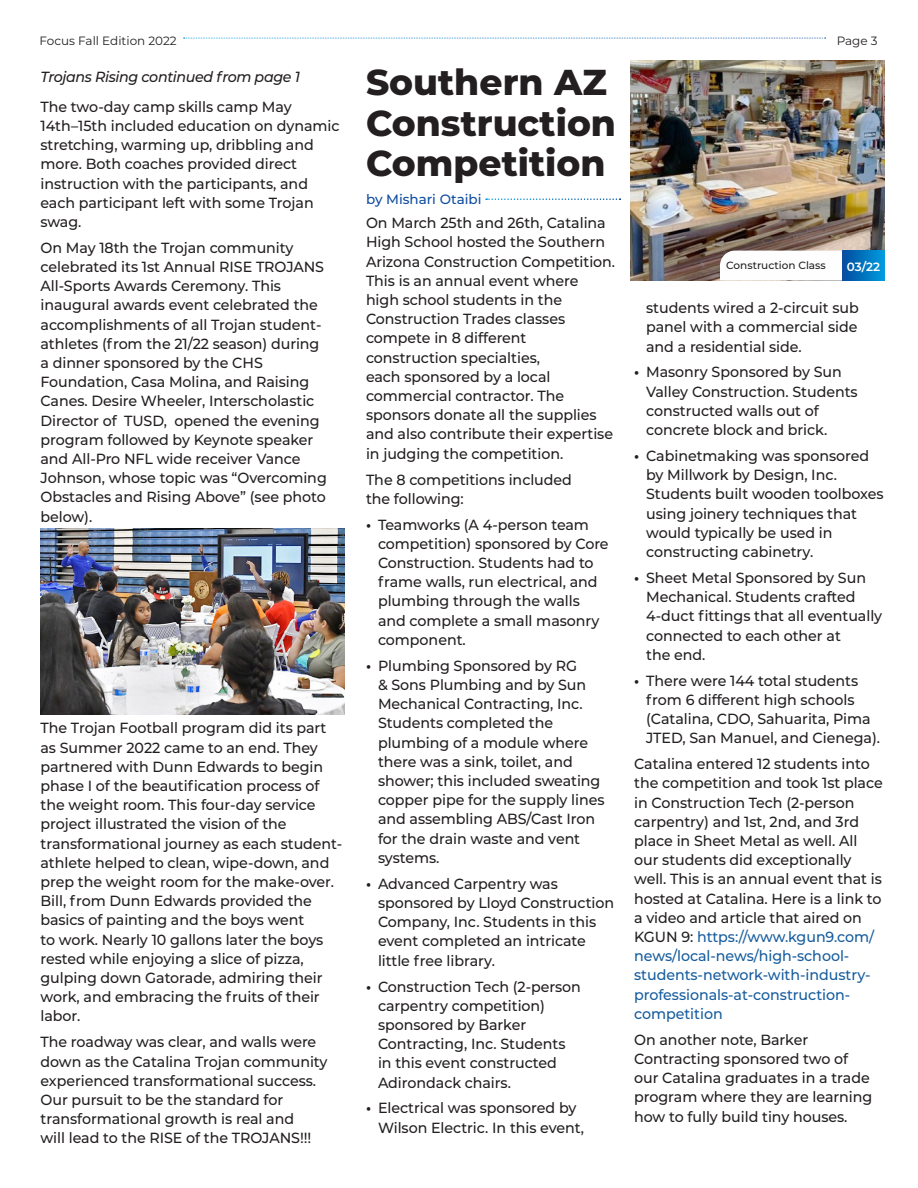
<style>
.page{position:relative;width:918px;height:1188px;background:#fff}
.page>*{position:absolute;margin:0;border:0;box-sizing:border-box;transform-origin:0 0}
.Title_Article{font:800 36px/40.5px "Montserrat";color:#231f20}
.Body_Text{font:500 14.7px/19.2px "Montserrat";letter-spacing:-.005em;color:#231f20}
.Jump_copy{font:italic 500 14.7px "Montserrat";letter-spacing:-.025em;color:#231f20}
.byline{font:500 13.5px "Montserrat";color:#0f4ca0}
.t1{font:12px "Montserrat";color:#231f20}
.Date_Caption{font:600 12px "Montserrat";color:#fff}
.t2{font:500 10.5px "Montserrat";color:#231f20}
.s1{font-weight:700}
.s2{color:#175d9e}
</style>
<div class="page">
<svg style="left:183px;top:38px;width:643px;height:1px"></svg>
<svg style="left:486px;top:198px;width:134px;height:2px"></svg>
<img style="left:630px;top:61px;width:254px;height:219px">
<img style="left:40px;top:528px;width:304px;height:186px">
<svg style="left:720px;top:251px;width:123px;height:29px"></svg>
<div style="left:843px;top:251px;width:41px;height:29px;background:linear-gradient(to right,#024d9f,#009add)"></div>
<p class="t1" style="left:40px;top:33px;width:139px">Focus Fall Edition 2022</p>
<p class="t1" style="left:837px;top:33px;width:42px">Page 3</p>
<p class="Jump_copy" style="left:40px;top:66px;width:261px">Trojans Rising continued from page 1</p>
<p class="Title_Article" style="left:366px;top:60px;width:252px">Southern AZ<br>Construction<br>Competition</p>
<p class="byline" style="left:366px;top:190px;width:117px">by Mishari Otaibi</p>
<p class="Body_Text" style="left:366px;top:213px;width:251px">On March 25th and 26th, Catalina<br>High School hosted the Southern<br>Arizona Construction Competition.<br>This is an annual event where high school students in the<br>Construction Trades classes compete in 8 different construction specialties,<br>each sponsored by a local commercial contractor. The sponsors donate all the supplies and also contribute their expertise in judging the competition.</p>
<p class="Body_Text" style="left:366px;top:469px;width:207px">The 8 competitions included the following:</p>
<p class="Body_Text" style="left:378px;top:514px;width:232px;text-indent:-12px"><span class="s1">•</span> Teamworks (A 4-person team competition) sponsored by Core<br>Construction. Students had to frame walls, run electrical, and plumbing through the walls and complete a small masonry component.</p>
<p class="Body_Text" style="left:378px;top:655px;width:228px;text-indent:-12px"><span class="s1">•</span> Plumbing Sponsored by RG<br>&amp; Sons Plumbing and by Sun<br>Mechanical Contracting, Inc.<br>Students completed the plumbing of a module where there was a sink, toilet, and shower; this included sweating copper pipe for the supply lines and assembling ABS/Cast Iron for the drain waste and vent systems.</p>
<p class="Body_Text" style="left:378px;top:873px;width:238px;text-indent:-12px"><span class="s1">•</span> Advanced Carpentry was sponsored by Lloyd Construction<br>Company, Inc. Students in this event completed an intricate little free library.</p>
<p class="Body_Text" style="left:378px;top:976px;width:204px;text-indent:-12px"><span class="s1">•</span> Construction Tech (2-person carpentry competition) sponsored by Barker<br>Contracting, Inc. Students in this event constructed<br>Adirondack chairs.</p>
<p class="Body_Text" style="left:378px;top:1098px;width:208px;text-indent:-12px"><span class="s1">•</span> Electrical was sponsored by<br>Wilson Electric. In this event,</p>
<p class="Body_Text" style="left:40px;top:96px;width:301px">The two-day camp skills camp May 14th–15th included education on dynamic stretching, warming up, dribbling and more. Both coaches provided direct instruction with the participants, and each participant left with some Trojan swag.</p>
<p class="Body_Text" style="left:40px;top:237px;width:288px">On May 18th the Trojan community celebrated its 1st Annual RISE TROJANS All-Sports Awards Ceremony. This inaugural awards event celebrated the accomplishments of all Trojan student&shy;athletes (from the 21/22 season) during a dinner sponsored by the CHS Foundation, Casa Molina, and Raising Canes. Desire Wheeler, Interscholastic Director of TUSD, opened the evening program followed by Keynote speaker and All-Pro NFL wide receiver Vance Johnson, whose topic was “Overcoming Obstacles and Rising Above” (see photo below).</p>
<p class="t2" style="left:726px;top:258px;width:101px">Construction Class</p>
<p class="Date_Caption" style="left:847px;top:258px;width:35px">03/22</p>
<p class="Body_Text" style="left:646px;top:298px;width:214px;text-align:justify">students wired a 2-circuit sub panel with a commercial side and a residential side.</p>
<p class="Body_Text" style="left:646px;top:362px;width:213px;text-indent:-12px"><span class="s1">•</span> Masonry Sponsored by Sun<br>Valley Construction. Students constructed walls out of concrete block and brick.</p>
<p class="Body_Text" style="left:646px;top:446px;width:239px;text-indent:-12px"><span class="s1">•</span> Cabinetmaking was sponsored by Millwork by Design, Inc.<br>Students built wooden toolboxes using joinery techniques that would typically be used in constructing cabinetry.</p>
<p class="Body_Text" style="left:646px;top:568px;width:238px;text-indent:-12px"><span class="s1">•</span> Sheet Metal Sponsored by Sun<br>Mechanical. Students crafted<br>4-duct fittings that all eventually connected to each other at<br>the end.</p>
<p class="Body_Text" style="left:646px;top:670px;width:235px;text-indent:-12px"><span class="s1">•</span> There were 144 total students from 6 different high schools (Catalina, CDO, Sahuarita, Pima<br>JTED, San Manuel, and Cienega).</p>
<p class="Body_Text" style="left:634px;top:754px;width:250px">Catalina entered 12 students into the competition and took 1st place in Construction Tech (2-person carpentry) and 1st, 2nd, and 3rd place in Sheet Metal as well. All our students did exceptionally well. This is an annual event that is hosted at Catalina. Here is a link to a video and article that aired on<br>KGUN 9: <span class="s2">https://www.kgun9.com/ news/local-news/high-school&shy;students-network-with-industry&shy;professionals-at-construction&shy;competition</span></p>
<p class="Body_Text" style="left:634px;top:1029px;width:240px">On another note, Barker<br>Contracting sponsored two of our Catalina graduates in a trade program where they are learning how to fully build tiny houses.</p>
<p class="Body_Text" style="left:40px;top:718px;width:303px">The Trojan Football program did its part as Summer 2022 came to an end. They partnered with Dunn Edwards to begin phase I of the beautification process of the weight room. This four-day service project illustrated the vision of the transformational journey as each student&shy;athlete helped to clean, wipe-down, and prep the weight room for the make-over.<br>Bill, from Dunn Edwards provided the basics of painting and the boys went<br>to work. Nearly 10 gallons later the boys rested while enjoying a slice of pizza, gulping down Gatorade, admiring their work, and embracing the fruits of their labor.</p>
<p class="Body_Text" style="left:40px;top:1032px;width:289px">The roadway was clear, and walls were down as the Catalina Trojan community experienced transformational success.<br>Our pursuit to be the standard for transformational growth is real and<br>will lead to the RISE of the TROJANS!!!</p>
</div>
